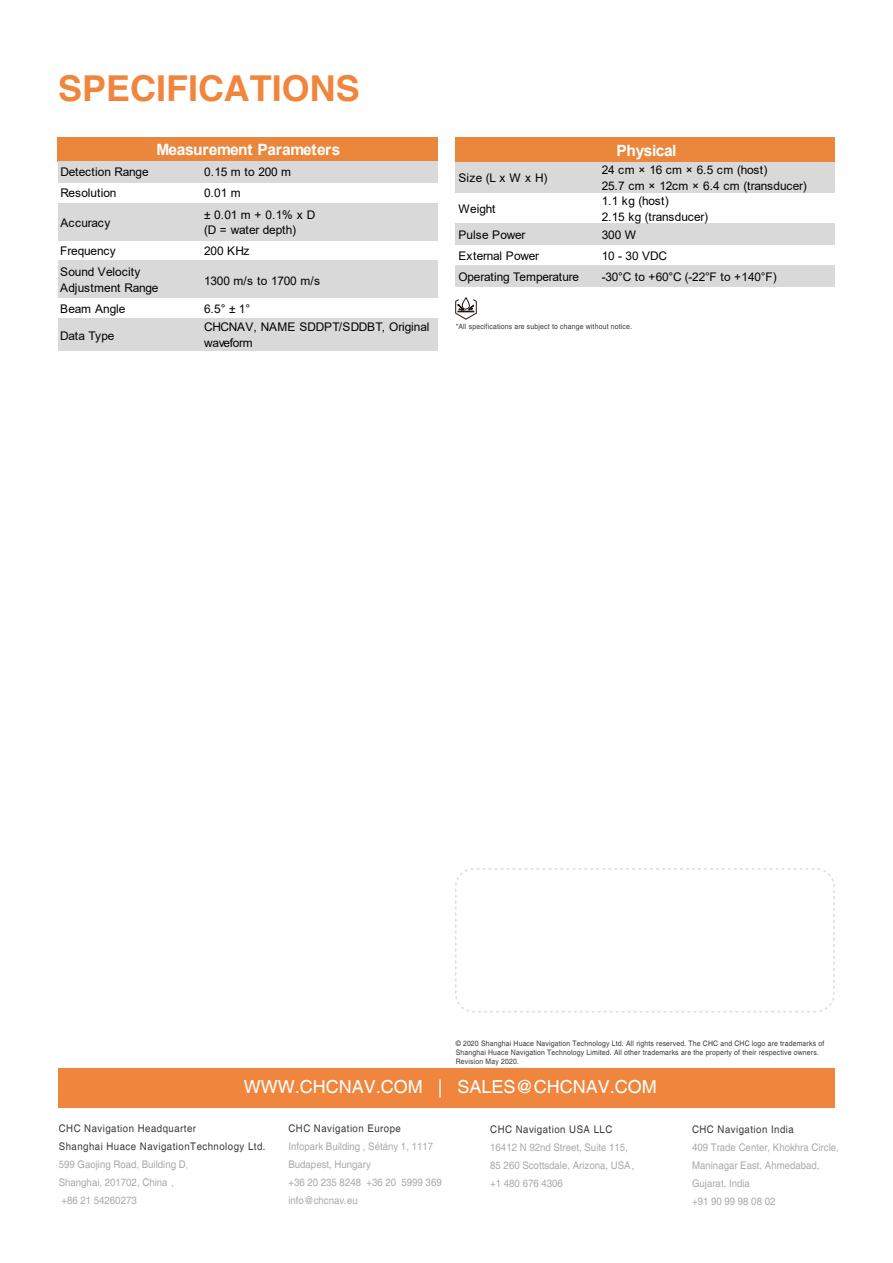
<style>
.page{position:relative;width:893px;height:1263px;background:#fff}
.page>*{position:absolute;margin:0;border:0;box-sizing:border-box;transform-origin:0 0}
.t1{font:700 35.7px "Helvetica";color:#f0863d}
.t2{font:18px "Helvetica";color:#fff}
.t3{font:700 15.6px "Arial";letter-spacing:-.025em;color:#fff}
.t4{font:11.85px/15.6px "Arial";letter-spacing:-.015em;color:#040000}
.t5{font:11.85px "Arial";letter-spacing:.025em;color:#040000}
.t6{font:10.5px/18px "Helvetica";color:rgb(114 113 113/.6);scale:.92 1}
.t7{font:10.5px/18px "Helvetica";letter-spacing:.05em;color:#3e3a39;scale:.92 1}
.t8{font:7.5px/9px "Helvetica";letter-spacing:.025em;color:#3e3a39;scale:.92 1}
.s1{color:rgb(114 113 113/.6)}
.s2{font-family:"Adobe Song Std";font-weight:300;color:rgb(114 113 113/.6)}
.s3{font-family:"Adobe Song Std";font-weight:300}
</style>
<div class="page">
<div style="left:58px;top:1068px;width:777px;height:39px;background:#f0863d"></div>
<div style="left:455px;top:868px;width:380px;height:144px;border:2px dashed #dcdddd;border-radius:18px"></div>
<svg style="left:455px;top:297px;width:22px;height:23px"></svg>
<div style="left:58px;top:137px;width:380px;height:25px;background:#ea873d"></div>
<div style="left:58px;top:161px;width:144px;height:22px;background:#d9d9d9"></div>
<div style="left:202px;top:161px;width:236px;height:22px;background:#d9d9d9"></div>
<div style="left:58px;top:203px;width:144px;height:37px;background:#d9d9d9"></div>
<div style="left:202px;top:203px;width:236px;height:37px;background:#d9d9d9"></div>
<div style="left:58px;top:261px;width:144px;height:37px;background:#d9d9d9"></div>
<div style="left:202px;top:261px;width:236px;height:37px;background:#d9d9d9"></div>
<div style="left:58px;top:318px;width:144px;height:32px;background:#d9d9d9"></div>
<div style="left:202px;top:318px;width:236px;height:32px;background:#d9d9d9"></div>
<div style="left:456px;top:161px;width:144px;height:32px;background:#d9d9d9"></div>
<div style="left:599px;top:161px;width:236px;height:32px;background:#d9d9d9"></div>
<div style="left:456px;top:223px;width:144px;height:22px;background:#d9d9d9"></div>
<div style="left:599px;top:223px;width:236px;height:22px;background:#d9d9d9"></div>
<div style="left:456px;top:265px;width:144px;height:22px;background:#d9d9d9"></div>
<div style="left:599px;top:265px;width:236px;height:22px;background:#d9d9d9"></div>
<div style="left:456px;top:137px;width:379px;height:25px;background:#ea873d"></div>
<h1 class="t1" style="left:58px;top:67px;width:303px">SPECIFICATIONS</h1>
<h3 class="t3" style="left:157px;top:139px;width:185px">Measurement Parameters</h3>
<p class="t4" style="left:60px;top:164px;width:90px">Detection Range</p>
<p class="t4" style="left:204px;top:164px;width:88px">0.15 m to 200 m</p>
<p class="t4" style="left:60px;top:185px;width:58px">Resolution</p>
<p class="t4" style="left:204px;top:185px;width:38px">0.01 m</p>
<p class="t5" style="left:60px;top:214px;width:51px">Accuracy</p>
<p class="t4" style="left:204px;top:206px;width:113px">± 0.01 m + 0.1% x D (D = water depth)</p>
<p class="t4" style="left:60px;top:243px;width:57px">Frequency</p>
<p class="t4" style="left:204px;top:243px;width:47px">200 KHz</p>
<p class="t4" style="left:60px;top:264px;width:100px">Sound Velocity<br>Adjustment Range</p>
<p class="t4" style="left:204px;top:272px;width:117px">1300 m/s to 1700 m/s</p>
<p class="t4" style="left:60px;top:301px;width:67px">Beam Angle</p>
<p class="t4" style="left:204px;top:301px;width:48px">6.5° ± °</p>
<p class="t4" style="left:239px;top:301px;width:8px">1</p>
<p class="t4" style="left:60px;top:327px;width:56px">Data Type</p>
<p class="t4" style="left:204px;top:319px;width:227px">CHCNAV, NAME SDDPT/SDDBT, Original waveform</p>
<h3 class="t3" style="left:616px;top:139px;width:62px">Physical</h3>
<p class="t4" style="left:458px;top:170px;width:90px">Size (L x W x H)</p>
<p class="t4" style="left:602px;top:162px;width:206px">24 cm 16 cm 6.5 cm (host)<br>25.7 cm 12cm 6.4 cm (transducer)</p>
<p class="t4" style="left:458px;top:201px;width:39px">Weight</p>
<p class="t4" style="left:602px;top:193px;width:108px">1.1 kg (host)<br>2.15 kg (transducer)</p>
<p class="t4" style="left:458px;top:227px;width:69px">Pulse Power</p>
<p class="t4" style="left:602px;top:227px;width:36px">300 W</p>
<p class="t4" style="left:458px;top:248px;width:82px">External Power</p>
<p class="t4" style="left:602px;top:248px;width:67px">10 - 30 VDC</p>
<p class="t4" style="left:458px;top:269px;width:122px">Operating Temperature</p>
<p class="t4" style="left:602px;top:269px;width:176px">-30 C to +60 C (-22 F to +140 F)</p>
<p class="t4" style="left:638px;top:162px;width:8px">×</p>
<p class="t4" style="left:686px;top:162px;width:8px">×</p>
<p class="t4" style="left:648px;top:177px;width:8px">×</p>
<p class="t4" style="left:692px;top:177px;width:8px">×</p>
<p class="t4" style="left:618px;top:269px;width:6px">°</p>
<p class="t4" style="left:669px;top:269px;width:6px">°</p>
<p class="t4" style="left:705px;top:269px;width:6px">°</p>
<p class="t4" style="left:761px;top:269px;width:6px">°</p>
<p class="t8" style="left:456px;top:322px;width:193px">*All specifications are subject to change without notice.</p>
<p class="t8" style="left:456px;top:1039px;width:402px">© 2020 Shanghai Huace Navigation Technology Ltd. All rights reserved. The CHC and CHC logo are trademarks of<br>Shanghai Huace Navigation Technology Limited. All other trademarks are the property of their respective owners.<br>Revision May 2020.</p>
<h2 class="t2" style="left:244px;top:1076px;width:414px">WWW.CHCNAV.COM | SALES@CHCNAV.COM</h2>
<p class="t7" style="left:59px;top:1119px;width:226px">CHC Navigation Headquarter<br>Shanghai Huace NavigationTechnology Ltd.<br><span class="s1">599 Gaojing Road, Building D</span><span class="s2">,<br></span><span class="s1">Shanghai, 201702, China</span> <span class="s2">，<br></span><span class="s1">+86 21 54260273</span></p>
<p class="t7" style="left:288px;top:1119px;width:124px">CHC Navigation Europe</p>
<p class="t6" style="left:288px;top:1137px;width:168px">Infopark Building , Sétány 1, 1117<br>Budapest, Hungary<br>+36 20 235 8248 +36 20 5999 369 info@chcnav.eu</p>
<p class="t7" style="left:490px;top:1121px;width:134px">CHC Navigation USA LLC</p>
<p class="t6" style="left:490px;top:1139px;width:165px">16412 N 92nd Street, Suite 115,<br>85 260 Scottsdale, Arizona, USA<span class="s3">，</span>+1 480 676 4306</p>
<p class="t7" style="left:692px;top:1121px;width:112px">CHC Navigation India</p>
<p class="t6" style="left:692px;top:1139px;width:161px">409 Trade Center, Khokhra Circle,<br>Maninagar East, Ahmedabad,<br>Gujarat, India<br>+91 90 99 98 08 02</p>
</div>
